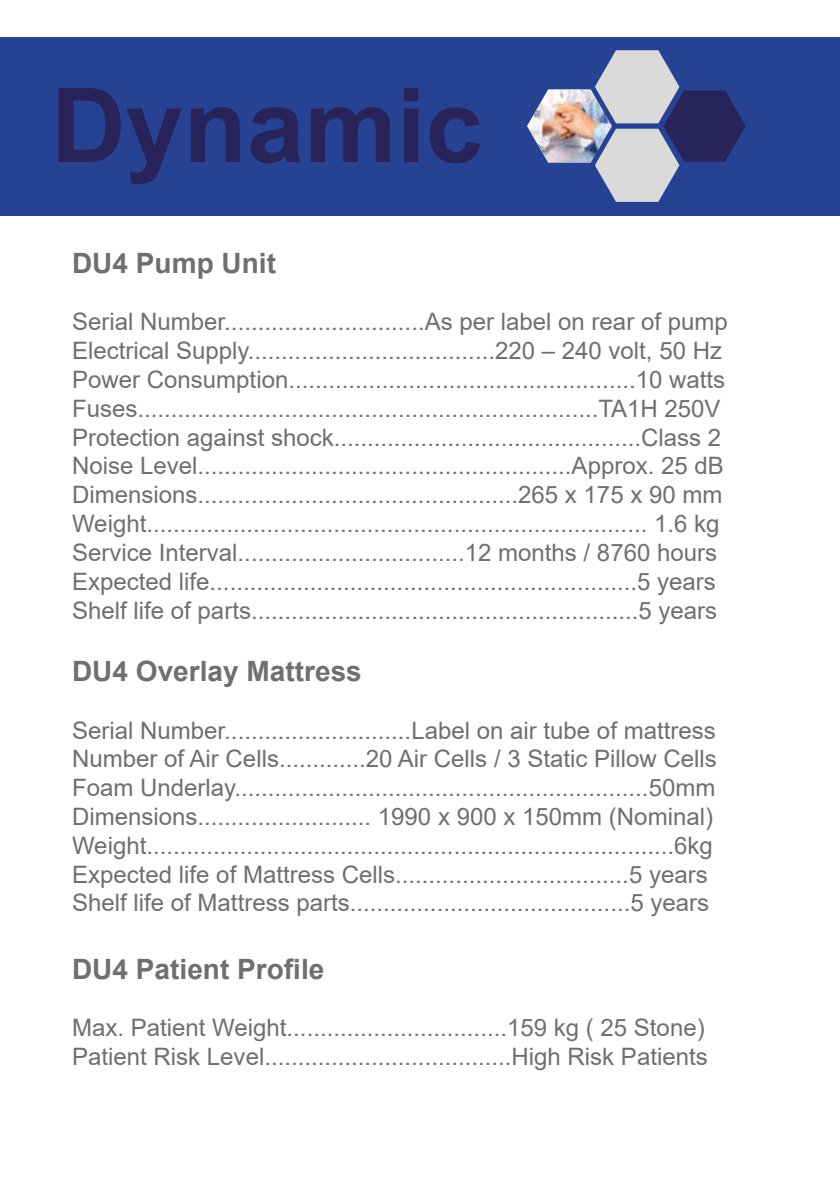
<style>
.page{position:relative;width:840px;height:1191px;background:#fff}
.page>*{position:absolute;margin:0;border:0;box-sizing:border-box;transform-origin:0 0}
.t1{font:700 103.6px "Arial";color:#29235c}
.t2{font:700 28px "Arial";color:#706f6f}
.t3{font:24px/28.8px "Arial";color:#706f6f}
</style>
<div class="page">
<div style="left:0;top:37px;width:839px;height:178px;background:#274193"></div>
<svg style="left:547px;top:50px;width:198px;height:152px"></svg>
<img style="left:527px;top:90px;width:84px;height:72px">
<h1 class="t1" style="left:51px;top:53px;width:433px">Dynamic</h1>
<p class="t2" style="left:72px;top:243px;width:205px">DU4 Pump Unit</p>
<p class="t3" style="left:72px;top:307px;width:657px">Serial Number..............................As per label on rear of pump Electrical Supply.....................................220 – 240 volt, 50 Hz Power Consumption....................................................10 watts Fuses.....................................................................TA1H 250V Protection against shock..............................................Class 2<br>Noise Level........................................................Approx. 25 dB Dimensions................................................265 x 175 x 90 mm Weight........................................................................... 1.6 kg Service Interval..................................12 months / 8760 hours Expected life................................................................5 years Shelf life of parts..........................................................5 years</p>
<p class="t2" style="left:72px;top:651px;width:291px">DU4 Overlay Mattress</p>
<p class="t3" style="left:72px;top:715px;width:646px">Serial Number............................Label on air tube of mattress Number of Air Cells.............20 Air Cells / 3 Static Pillow Cells Foam Underlay..............................................................50mm Dimensions.......................... 1990 x 900 x 150mm (Nominal)<br>Weight...............................................................................6kg Expected life of Mattress Cells...................................5 years Shelf life of Mattress parts..........................................5 years</p>
<p class="t2" style="left:72px;top:949px;width:254px">DU4 Patient Profile</p>
<p class="t3" style="left:72px;top:1013px;width:636px">Max. Patient Weight.................................159 kg ( 25 Stone)<br>Patient Risk Level.....................................High Risk Patients</p>
</div>
